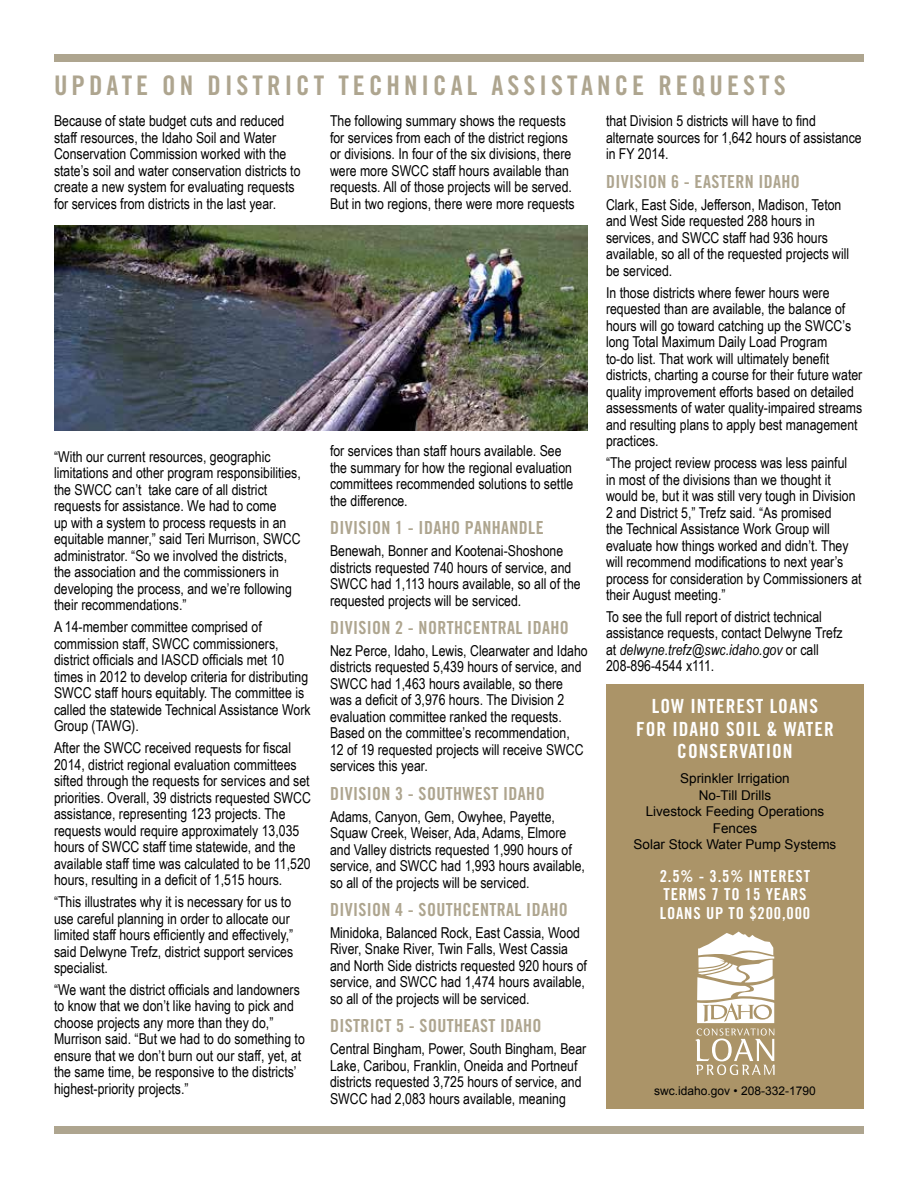
<style>
.page{position:relative;width:918px;height:1188px;background:#fff}
.page>*{position:absolute;margin:0;border:0;box-sizing:border-box;transform-origin:0 0}
.t1{font:27px "Trade Gothic Bold Cond Twenty";letter-spacing:.15em;color:#aea58f}
.t2{font:19.5px/22.5px "Trade Gothic Bold Cond Twenty";letter-spacing:.05em;color:#fff;text-align:center}
.t3{font:18px "Trade Gothic Bold Cond Twenty";letter-spacing:.02em;color:#aea58f}
.t4{font:16.5px/18px "Trade Gothic Bold Cond Twenty";letter-spacing:.05em;color:#fff}
.t5{font:15px/16.5px "Arial Narrow";color:#000}
.t6{font:13.5px/16.5px "Arial";color:#000;text-align:center}
.t7{font:12px "Arial";color:#000}
.s1{font-style:italic}
</style>
<div class="page">
<div style="left:606px;top:684px;width:258px;height:424px;background:#ab9468"></div>
<img style="left:54px;top:225px;width:534px;height:206px">
<div style="left:54px;top:54px;width:810px;height:7px;background:#aea58f"></div>
<svg style="left:695px;top:932px;width:80px;height:143px"></svg>
<div style="left:54px;top:1127px;width:810px;height:7px;background:#aea58f"></div>
<h1 class="t1" style="left:54px;top:69px;width:34px">UPDATE</h1>
<h1 class="t1" style="left:162px;top:69px;width:78px">ON DISTRICT</h1>
<h1 class="t1" style="left:338px;top:69px;width:31px">TECHNICAL</h1>
<h1 class="t1" style="left:491px;top:69px;width:33px">ASSISTANCE</h1>
<h1 class="t1" style="left:658px;top:69px;width:67px">REQUESTS</h1>
<p class="t5" style="left:606px;top:112px;width:257px">that Division 5 districts will have to find alternate sources for 1,642 hours of assistance in FY 2014.</p>
<p class="t3" style="left:606px;top:170px;width:18px">DIVISION</p>
<p class="t3" style="left:671px;top:170px;width:42px">6 - EASTERN</p>
<p class="t3" style="left:758px;top:170px;width:15px">IDAHO</p>
<p class="t5" style="left:606px;top:196px;width:245px">Clark, East Side, Jefferson, Madison, Teton and West Side requested 288 hours in services, and SWCC staff had 936 hours available, so all of the requested projects will be serviced.</p>
<p class="t5" style="left:606px;top:284px;width:258px">In those districts where fewer hours were requested than are available, the balance of hours will go toward catching up the SWCC’s long Total Maximum Daily Load Program<br>to-do list. That work will ultimately benefit districts, charting a course for their future water quality improvement efforts based on detailed assessments of water quality-impaired streams and resulting plans to apply best management practices.</p>
<p class="t5" style="left:606px;top:454px;width:257px">“The project review process was less painful<br>in most of the divisions than we thought it would be, but it was still very tough in Division 2 and District 5,” Trefz said. “As promised<br>the Technical Assistance Work Group will evaluate how things worked and didn’t. They will recommend modifications to next year’s process for consideration by Commissioners at their August meeting.”</p>
<p class="t5" style="left:606px;top:608px;width:238px">To see the full report of district technical assistance requests, contact Delwyne Trefz at <span class="s1">delwyne.trefz@swc.idaho.gov</span> or call 208-896-4544 x111.</p>
<h2 class="t2" style="left:636px;top:695px;width:199px">LOW INTEREST LOANS<br>FOR IDAHO SOIL &amp; WATER<br>CONSERVATION</h2>
<p class="t6" style="left:634px;top:771px;width:204px">Sprinkler Irrigation<br>No-Till Drills<br>Livestock Feeding Operations<br>Fences<br>Solar Stock Water Pump Systems</p>
<p class="t4" style="left:660px;top:867px;width:103px">2.5% - 3.5% INTEREST<br>TERMS</p>
<p class="t5" style="left:330px;top:112px;width:246px">The following summary shows the requests for services from each of the district regions or divisions. In four of the six divisions, there were more SWCC staff hours available than requests. All of those projects will be served.<br>But in two regions, there were more requests</p>
<p class="t5" style="left:54px;top:112px;width:248px">Because of state budget cuts and reduced staff resources, the Idaho Soil and Water Conservation Commission worked with the state’s soil and water conservation districts to create a new system for evaluating requests for services from districts in the last year.</p>
<p class="t5" style="left:330px;top:442px;width:245px">for services than staff hours available. See the summary for how the regional evaluation committees recommended solutions to settle the difference.</p>
<p class="t3" style="left:330px;top:517px;width:18px">DIVISION</p>
<p class="t3" style="left:395px;top:517px;width:39px">1 - IDAHO</p>
<p class="t3" style="left:465px;top:517px;width:19px">PANHANDLE</p>
<p class="t5" style="left:330px;top:542px;width:252px">Benewah, Bonner and Kootenai-Shoshone districts requested 740 hours of service, and SWCC had 1,113 hours available, so all of the requested projects will be serviced.</p>
<p class="t3" style="left:330px;top:617px;width:18px">DIVISION</p>
<p class="t3" style="left:395px;top:617px;width:43px">2 - NORTHCENTRAL</p>
<p class="t3" style="left:527px;top:617px;width:15px">IDAHO</p>
<p class="t5" style="left:330px;top:642px;width:259px">Nez Perce, Idaho, Lewis, Clearwater and Idaho districts requested 5,439 hours of service, and SWCC had 1,463 hours available, so there was a deficit of 3,976 hours. The Division 2 evaluation committee ranked the requests.<br>Based on the committee’s recommendation,<br>12 of 19 requested projects will receive SWCC services this year.</p>
<p class="t3" style="left:330px;top:782px;width:18px">DIVISION</p>
<p class="t3" style="left:395px;top:782px;width:42px">3 - SOUTHWEST</p>
<p class="t3" style="left:503px;top:782px;width:15px">IDAHO</p>
<p class="t5" style="left:330px;top:808px;width:257px">Adams, Canyon, Gem, Owyhee, Payette, Squaw Creek, Weiser, Ada, Adams, Elmore and Valley districts requested 1,990 hours of service, and SWCC had 1,993 hours available, so all of the projects will be serviced.</p>
<p class="t3" style="left:330px;top:899px;width:18px">DIVISION</p>
<p class="t3" style="left:395px;top:899px;width:42px">4 - SOUTHCENTRAL</p>
<p class="t3" style="left:526px;top:899px;width:15px">IDAHO</p>
<p class="t5" style="left:330px;top:924px;width:259px">Minidoka, Balanced Rock, East Cassia, Wood River, Snake River, Twin Falls, West Cassia and North Side districts requested 920 hours of service, and SWCC had 1,474 hours available, so all of the projects will be serviced.</p>
<p class="t3" style="left:330px;top:1015px;width:18px">DISTRICT</p>
<p class="t3" style="left:396px;top:1015px;width:42px">5 - SOUTHEAST</p>
<p class="t3" style="left:500px;top:1015px;width:15px">IDAHO</p>
<p class="t5" style="left:330px;top:1040px;width:258px">Central Bingham, Power, South Bingham, Bear Lake, Caribou, Franklin, Oneida and Portneuf districts requested 3,725 hours of service, and SWCC had 2,083 hours available, meaning</p>
<p class="t5" style="left:54px;top:448px;width:248px">“With our current resources, geographic limitations and other program responsibilities, the SWCC can’t take care of all district requests for assistance. We had to come<br>up with a system to process requests in an equitable manner,” said Teri Murrison, SWCC administrator. “So we involved the districts, the association and the commissioners in developing the process, and we’re following their recommendations.”</p>
<p class="t5" style="left:54px;top:618px;width:258px">A 14-member committee comprised of commission staff, SWCC commissioners, district officials and IASCD officials met 10 times in 2012 to develop criteria for distributing SWCC staff hours equitably. The committee is called the statewide Technical Assistance Work Group (TAWG).</p>
<p class="t5" style="left:54px;top:739px;width:259px">After the SWCC received requests for fiscal 2014, district regional evaluation committees sifted through the requests for services and set priorities. Overall, 39 districts requested SWCC assistance, representing 123 projects. The requests would require approximately 13,035 hours of SWCC staff time statewide, and the available staff time was calculated to be 11,520 hours, resulting in a deficit of 1,515 hours.</p>
<p class="t5" style="left:54px;top:893px;width:241px">“This illustrates why it is necessary for us to use careful planning in order to allocate our limited staff hours efficiently and effectively,” said Delwyne Trefz, district support services specialist.</p>
<p class="t5" style="left:54px;top:981px;width:252px">“We want the district officials and landowners to know that we don’t like having to pick and choose projects any more than they do,” Murrison said. “But we had to do something to ensure that we don’t burn out our staff, yet, at the same time, be responsive to the districts’ highest-priority projects.”</p>
<p class="t4" style="left:711px;top:885px;width:72px">7 TO 15 YEARS</p>
<p class="t4" style="left:660px;top:903px;width:17px">LOANS</p>
<p class="t4" style="left:706px;top:903px;width:106px">UP TO $200,000</p>
<p class="t7" style="left:654px;top:1083px;width:163px">swc.idaho.gov • 208-332-1790</p>
</div>
